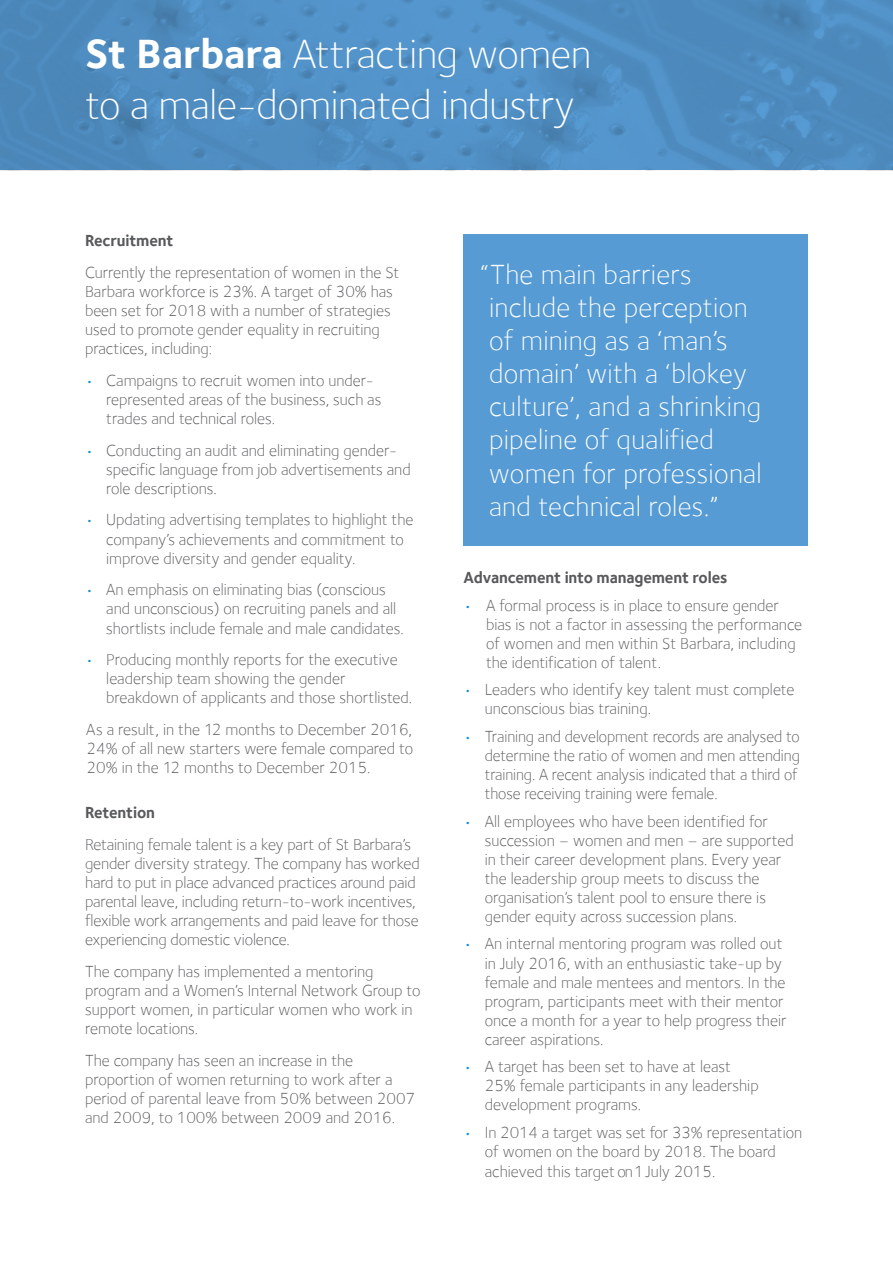
<style>
.page{position:relative;width:893px;height:1263px;background:#fff}
.page>*{position:absolute;margin:0;border:0;box-sizing:border-box;transform-origin:0 0}
.t1{font:300 42px/50.4px "Foundry Sterling";letter-spacing:-.01em;color:#fff}
.t2{font:300 28.5px/33px "Foundry Sterling";letter-spacing:.01em;color:#fff}
.t3{font:300 16.5px/19px "Foundry Sterling";letter-spacing:-.005em;color:#58595b}
.t4{font:700 16.5px "Foundry Sterling";letter-spacing:-.01em;color:#58595b}
.s1{font-weight:700}
.s2{color:#118acb}
</style>
<div class="page">
<svg style="left:0;top:0;width:893px;height:170px;fill:#4f8dc1"></svg>
<div style="left:463px;top:234px;width:345px;height:312px;background:#579bd4"></div>
<p class="t1" style="left:86px;top:29px;width:507px"><span class="s1">St Barbara</span> Attracting women to a male-dominated industry</p>
<p class="t4" style="left:85px;top:230px;width:90px">Recruitment</p>
<p class="t3" style="left:85px;top:262px;width:316px">Currently the representation of women in the St Barbara workforce is 23%. A target of 30% has been set for 2018 with a number of strategies used to promote gender equality in recruiting practices, including:</p>
<p class="t3" style="left:106px;top:370px;width:277px;text-indent:-21px"><span class="s2">•</span> Campaigns to recruit women into under&shy;represented areas of the business, such as trades and technical roles.</p>
<p class="t3" style="left:106px;top:440px;width:306px;text-indent:-21px"><span class="s2">•</span> Conducting an audit and eliminating gender&shy;specific language from job advertisements and role descriptions.</p>
<p class="t3" style="left:106px;top:510px;width:309px;text-indent:-21px"><span class="s2">•</span> Updating advertising templates to highlight the company’s achievements and commitment to improve diversity and gender equality.</p>
<p class="t3" style="left:106px;top:580px;width:299px;text-indent:-21px"><span class="s2">•</span> An emphasis on eliminating bias (conscious and unconscious) on recruiting panels and all shortlists include female and male candidates.</p>
<p class="t3" style="left:106px;top:650px;width:307px;text-indent:-21px"><span class="s2">•</span> Producing monthly reports for the executive leadership team showing the gender breakdown of applicants and those shortlisted.</p>
<p class="t3" style="left:86px;top:720px;width:328px;text-align:justify">As a result, in the 12 months to December 2016, 24% of all new starters were female compared to 20% in the 12 months to December 2015.</p>
<p class="t4" style="left:85px;top:802px;width:71px">Retention</p>
<p class="t3" style="left:85px;top:834px;width:336px">Retaining female talent is a key part of St Barbara’s gender diversity strategy. The company has worked hard to put in place advanced practices around paid parental leave, including return-to-work incentives, flexible work arrangements and paid leave for those experiencing domestic violence.</p>
<p class="t3" style="left:85px;top:962px;width:337px">The company has implemented a mentoring program and a Women’s Internal Network Group to support women, in particular women who work in remote locations.</p>
<p class="t3" style="left:85px;top:1050px;width:332px">The company has seen an increase in the proportion of women returning to work after a period of parental leave from 50% between 2007 and 2009, to 100% between 2009 and 2016.</p>
<h2 class="t2" style="left:480px;top:258px;width:283px">“The main barriers include the perception of mining as a ‘man’s domain’ with a ‘blokey culture’, and a shrinking pipeline of qualified women for professional and technical roles.”</h2>
<p class="t4" style="left:463px;top:568px;width:266px">Advancement into management roles</p>
<p class="t3" style="left:486px;top:595px;width:318px;text-indent:-22px"><span class="s2">•</span> A formal process is in place to ensure gender bias is not a factor in assessing the performance of women and men within St Barbara, including the identification of talent.</p>
<p class="t3" style="left:485px;top:680px;width:311px;text-indent:-21px"><span class="s2">•</span> Leaders who identify key talent must complete unconscious bias training.</p>
<p class="t3" style="left:485px;top:727px;width:317px;text-indent:-21px"><span class="s2">•</span> Training and development records are analysed to determine the ratio of women and men attending training. A recent analysis indicated that a third of those receiving training were female.</p>
<p class="t3" style="left:485px;top:811px;width:311px;text-indent:-21px"><span class="s2">•</span> All employees who have been identified for succession – women and men – are supported in their career development plans. Every year the leadership group meets to discuss the organisation’s talent pool to ensure there is gender equity across succession plans.</p>
<p class="t3" style="left:485px;top:934px;width:303px;text-indent:-21px"><span class="s2">•</span> An internal mentoring program was rolled out in July 2016, with an enthusiastic take-up by female and male mentees and mentors. In the program, participants meet with their mentor once a month for a year to help progress their career aspirations.</p>
<p class="t3" style="left:485px;top:1057px;width:275px;text-indent:-21px"><span class="s2">•</span> A target has been set to have at least<br>25% female participants in any leadership development programs.</p>
<p class="t3" style="left:485px;top:1122px;width:319px;line-height:19.5px;text-indent:-21px"><span class="s2">•</span> In 2014 a target was set for 33% representation of women on the board by 2018. The board achieved this target on 1 July 2015.</p>
</div>
